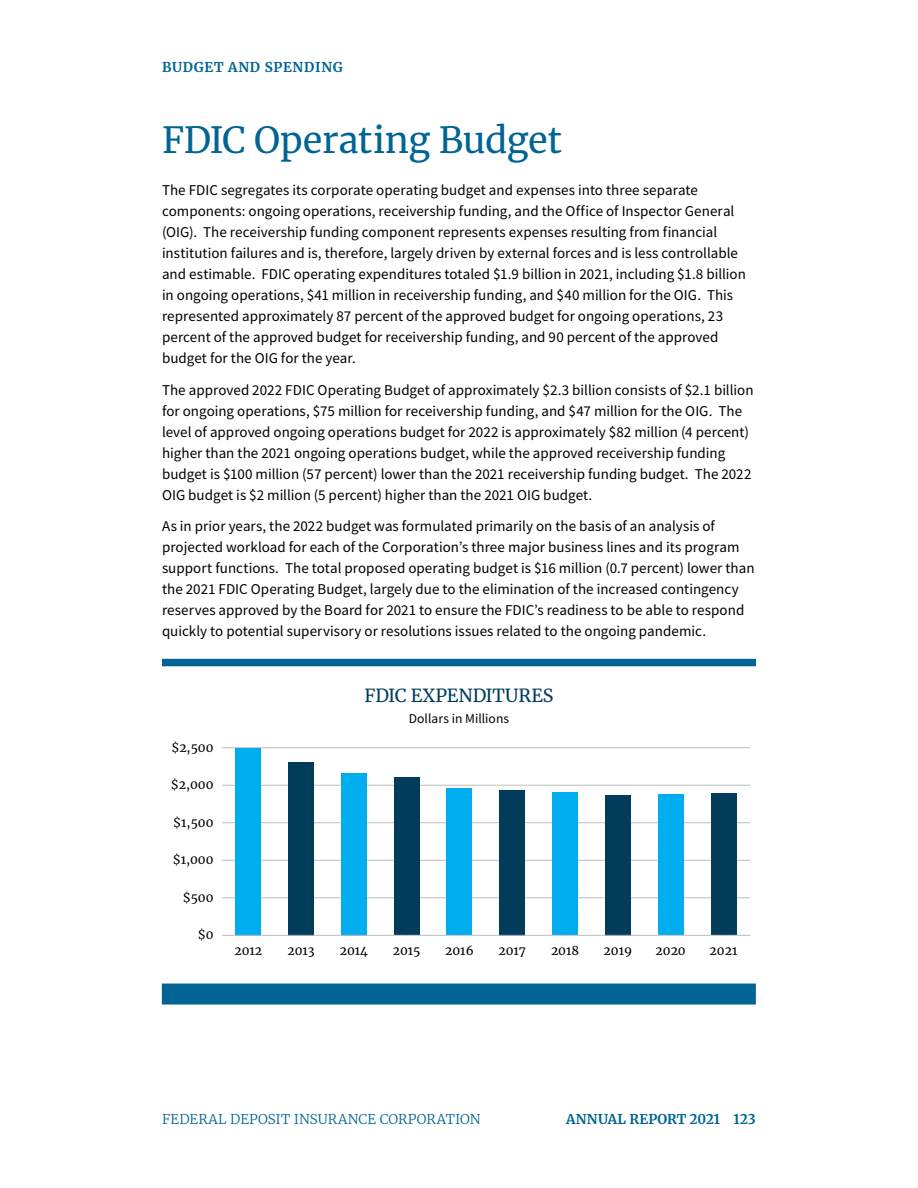
<style>
.page{position:relative;width:918px;height:1188px;background:#fff}
.page>*{position:absolute;margin:0;border:0;box-sizing:border-box;transform-origin:0 0}
.t1{font:36px "Merriweather";letter-spacing:-.01em;color:#006495}
.t2{font:18px "Merriweather";letter-spacing:-.005em;color:#003c5b}
.t3{font:15px/21px "Source Sans Pro";letter-spacing:.005em;color:#000}
.t4{font:300 13.5px "Merriweather";letter-spacing:.01em;color:#006495}
.t5{font:700 13.5px "Merriweather";letter-spacing:.05em;color:#006495}
.t6{font:13.5px "Source Sans Pro";letter-spacing:.005em;color:#000}
.t7{font:700 13.5px "Merriweather";letter-spacing:.01em;color:#006495}
.t8{font:12.15px "Merriweather";color:#000}
</style>
<div class="page">
<div style="left:162px;top:659px;width:594px;height:7px;background:#006495"></div>
<img style="left:162px;top:666px;width:594px;height:339px">
<p class="t5" style="left:162px;top:57px;width:182px">BUDGET AND SPENDING</p>
<h3 class="t1" style="left:162px;top:115px;width:402px">FDIC Operating Budget</h3>
<p class="t3" style="left:162px;top:180px;width:585px">The FDIC segregates its corporate operating budget and expenses into three separate components: ongoing operations, receivership funding, and the Office of Inspector General (OIG). The receivership funding component represents expenses resulting from financial institution failures and is, therefore, largely driven by external forces and is less controllable and estimable. FDIC operating expenditures totaled $1.9 billion in 2021, including $1.8 billion in ongoing operations, $41 million in receivership funding, and $40 million for the OIG. This represented approximately 87 percent of the approved budget for ongoing operations, 23 percent of the approved budget for receivership funding, and 90 percent of the approved budget for the OIG for the year.</p>
<p class="t3" style="left:162px;top:379px;width:593px">The approved 2022 FDIC Operating Budget of approximately $2.3 billion consists of $2.1 billion for ongoing operations, $75 million for receivership funding, and $47 million for the OIG. The level of approved ongoing operations budget for 2022 is approximately $82 million (4 percent) higher than the 2021 ongoing operations budget, while the approved receivership funding budget is $100 million (57 percent) lower than the 2021 receivership funding budget. The 2022<br>OIG budget is $2 million (5 percent) higher than the 2021 OIG budget.</p>
<p class="t3" style="left:162px;top:516px;width:594px">As in prior years, the 2022 budget was formulated primarily on the basis of an analysis of projected workload for each of the Corporation’s three major business lines and its program support functions. The total proposed operating budget is $16 million (0.7 percent) lower than the 2021 FDIC Operating Budget, largely due to the elimination of the increased contingency reserves approved by the Board for 2021 to ensure the FDIC’s readiness to be able to respond quickly to potential supervisory or resolutions issues related to the ongoing pandemic.</p>
<p class="t8" style="left:171px;top:739px;width:44px">$2,500</p>
<p class="t8" style="left:171px;top:776px;width:44px">$2,000</p>
<p class="t8" style="left:173px;top:814px;width:42px">$1,500</p>
<p class="t8" style="left:173px;top:851px;width:42px">$1,000</p>
<p class="t8" style="left:183px;top:889px;width:32px">$500</p>
<p class="t8" style="left:198px;top:926px;width:17px">$0</p>
<p class="t2" style="left:364px;top:683px;width:191px">FDIC EXPENDITURES</p>
<p class="t6" style="left:409px;top:710px;width:102px">Dollars in Millions</p>
<p class="t8" style="left:234px;top:942px;width:29px">2012</p>
<p class="t8" style="left:287px;top:942px;width:29px">2013</p>
<p class="t8" style="left:340px;top:942px;width:30px">2014</p>
<p class="t8" style="left:393px;top:942px;width:29px">2015</p>
<p class="t8" style="left:445px;top:942px;width:30px">2016</p>
<p class="t8" style="left:498px;top:942px;width:29px">2017</p>
<p class="t8" style="left:551px;top:942px;width:30px">2018</p>
<p class="t8" style="left:604px;top:942px;width:30px">2019</p>
<p class="t8" style="left:656px;top:942px;width:32px">2020</p>
<p class="t8" style="left:710px;top:942px;width:29px">2021</p>
<p class="t4" style="left:162px;top:1110px;width:320px">FEDERAL DEPOSIT INSURANCE CORPORATION</p>
<p class="t7" style="left:566px;top:1110px;width:122px">ANNUAL REPORT</p>
</div>
